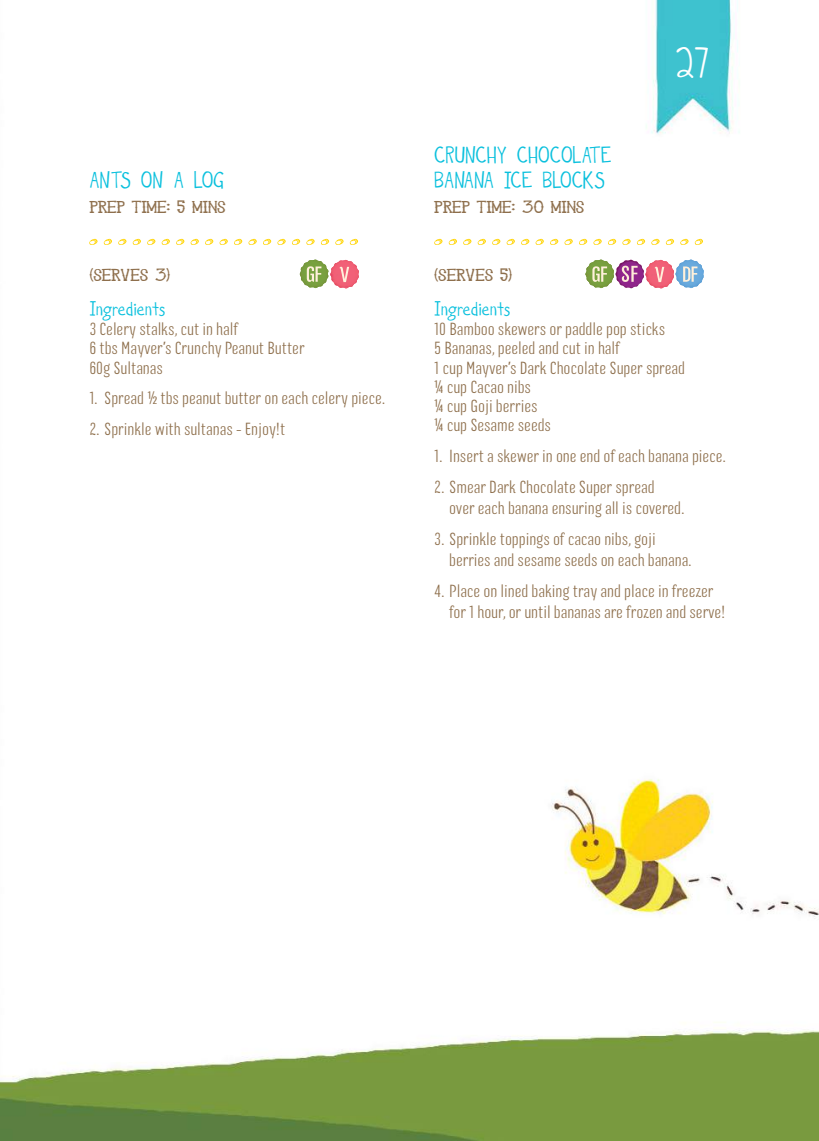
<style>
.page{position:relative;width:819px;height:1141px;background:#fff}
.page>*{position:absolute;margin:0;border:0;box-sizing:border-box;transform-origin:0 0}
.t1{font:35px "The Only Exception";color:#fff}
.t2{font:24.5px/24.5px "Hockeyis Lif";color:#0ac0dd}
.t3{font:21px "Ghosttown BC";color:#8e6f4c}
.t4{font:21px "Hockeyis Lif";color:#0ac0dd}
.t5{font:300 17.5px/19.2px "Kurry Pro";color:#8e6f4c}
</style>
<div class="page">
<img style="left:0;top:0;width:819px;height:1141px">
<svg style="left:89px;top:239px;width:8px;height:6px"></svg>
<svg style="left:104px;top:239px;width:8px;height:6px"></svg>
<svg style="left:118px;top:239px;width:8px;height:6px"></svg>
<svg style="left:133px;top:239px;width:8px;height:6px"></svg>
<svg style="left:147px;top:239px;width:8px;height:6px"></svg>
<svg style="left:162px;top:239px;width:8px;height:6px"></svg>
<svg style="left:176px;top:239px;width:8px;height:6px"></svg>
<svg style="left:191px;top:239px;width:8px;height:6px"></svg>
<svg style="left:205px;top:239px;width:8px;height:6px"></svg>
<svg style="left:219px;top:239px;width:9px;height:6px"></svg>
<svg style="left:234px;top:239px;width:8px;height:6px"></svg>
<svg style="left:248px;top:239px;width:9px;height:6px"></svg>
<svg style="left:263px;top:239px;width:8px;height:6px"></svg>
<svg style="left:277px;top:239px;width:9px;height:6px"></svg>
<svg style="left:292px;top:239px;width:8px;height:6px"></svg>
<svg style="left:306px;top:239px;width:8px;height:6px"></svg>
<svg style="left:321px;top:239px;width:8px;height:6px"></svg>
<svg style="left:335px;top:239px;width:8px;height:6px"></svg>
<svg style="left:350px;top:239px;width:8px;height:6px"></svg>
<svg style="left:300px;top:260px;width:60px;height:28px"></svg>
<svg style="left:434px;top:239px;width:8px;height:6px"></svg>
<svg style="left:449px;top:239px;width:8px;height:6px"></svg>
<svg style="left:463px;top:239px;width:8px;height:6px"></svg>
<svg style="left:477px;top:239px;width:9px;height:6px"></svg>
<svg style="left:492px;top:239px;width:8px;height:6px"></svg>
<svg style="left:506px;top:239px;width:9px;height:6px"></svg>
<svg style="left:521px;top:239px;width:8px;height:6px"></svg>
<svg style="left:535px;top:239px;width:8px;height:6px"></svg>
<svg style="left:550px;top:239px;width:8px;height:6px"></svg>
<svg style="left:564px;top:239px;width:8px;height:6px"></svg>
<svg style="left:579px;top:239px;width:8px;height:6px"></svg>
<svg style="left:593px;top:239px;width:8px;height:6px"></svg>
<svg style="left:608px;top:239px;width:8px;height:6px"></svg>
<svg style="left:622px;top:239px;width:8px;height:6px"></svg>
<svg style="left:637px;top:239px;width:8px;height:6px"></svg>
<svg style="left:651px;top:239px;width:8px;height:6px"></svg>
<svg style="left:665px;top:239px;width:9px;height:6px"></svg>
<svg style="left:680px;top:239px;width:8px;height:6px"></svg>
<svg style="left:694px;top:239px;width:9px;height:6px"></svg>
<svg style="left:585px;top:260px;width:119px;height:28px"></svg>
<h2 class="t2" style="left:89px;top:170px;width:136px">ANTS ON A LOG</h2>
<p class="t3" style="left:89px;top:198px;width:138px">PREP TIME: 5 MINS</p>
<p class="t3" style="left:89px;top:266px;width:82px">(Serves 3)</p>
<p class="t4" style="left:89px;top:300px;width:78px">Ingredients</p>
<p class="t5" style="left:89px;top:319px;width:217px">3 Celery stalks, cut in half<br>6 tbs Mayver’s Crunchy Peanut Butter<br>60g Sultanas</p>
<p class="t5" style="left:89px;top:388px;width:298px">1. Spread ½ tbs peanut butter on each celery piece.</p>
<p class="t5" style="left:89px;top:419px;width:197px">2. Sprinkle with sultanas - Enjoy!t</p>
<h2 class="t2" style="left:434px;top:145px;width:179px">CRUNCHY CHOCOLATE<br>BANANA ICE BLOCKS</h2>
<p class="t3" style="left:434px;top:198px;width:151px">PREP TIME: 30 MINS</p>
<h1 class="t1" style="left:677px;top:46px;width:32px">27</h1>
<p class="t3" style="left:434px;top:266px;width:79px">(Serves 5)</p>
<p class="t4" style="left:434px;top:300px;width:78px">Ingredients</p>
<p class="t5" style="left:434px;top:319px;width:252px">10 Bamboo skewers or paddle pop sticks<br>5 Bananas, peeled and cut in half<br>1 cup Mayver’s Dark Chocolate Super spread ¼ cup Cacao nibs<br>¼ cup Goji berries<br>¼ cup Sesame seeds</p>
<p class="t5" style="left:434px;top:446px;width:293px">1. Insert a skewer in one end of each banana piece.</p>
<p class="t5" style="left:449px;top:476px;width:237px;line-height:21px;text-indent:-15px">2. Smear Dark Chocolate Super spread<br>over each banana ensuring all is covered.</p>
<p class="t5" style="left:449px;top:528px;width:244px;line-height:21px;text-indent:-15px">3. Sprinkle toppings of cacao nibs, goji berries and sesame seeds on each banana.</p>
<p class="t5" style="left:449px;top:580px;width:278px;line-height:21px;text-indent:-15px">4. Place on lined baking tray and place in freezer for 1 hour, or until bananas are frozen and serve!</p>
</div>
